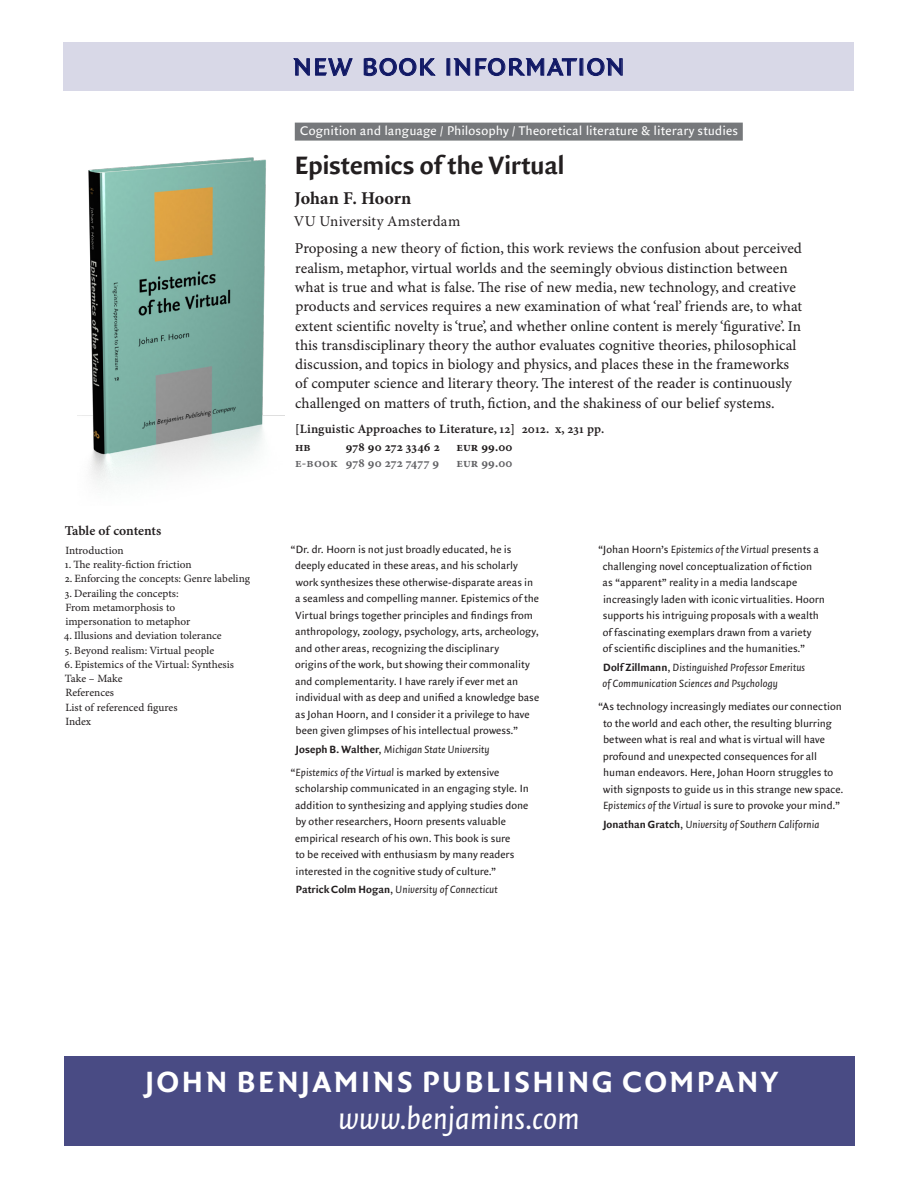
<style>
.page{position:relative;width:918px;height:1188px;background:#fff}
.page>*{position:absolute;margin:0;border:0;box-sizing:border-box;transform-origin:0 0}
.t1{font:33px "Quadraat Sans Small Caps";letter-spacing:.005em;color:#101865}
.t2{font:italic 33px "Quadraat Sans";letter-spacing:-.005em;color:#fff}
.t3{font:700 31.5px "Quadraat Sans";letter-spacing:.085em;color:#fff}
.t4{font:700 27px "Quadraat Sans";letter-spacing:-.005em;color:#231f20}
.authors{font:700 18px "Minion Pro";color:#231f20}
.blurb{font:15px/19.4px "Minion Pro Capt";color:#231f20}
.affiliation{font:15px "Minion Pro";letter-spacing:.01em;color:#231f20}
.subjects{font:13.5px "Quadraat Sans";letter-spacing:.01em;color:#fff}
.toc_heading{font:13.5px "Minion Pro Semibold Capt";letter-spacing:-.01em;color:#231f20}
.series{font:12.75px "Minion Pro Semibold Capt";letter-spacing:.01em;color:#231f20}
.edition-e-book{font:700 12.75px "Minion Pro";letter-spacing:.01em;color:#636366}
.editionworld{font:700 12.75px "Minion Pro";letter-spacing:.01em;color:#231f20}
.editionworld-2{font:12.75px "Minion Pro Semibold Capt";color:#231f20}
.quote{font:11.25px/16.5px "Quadraat Sans";letter-spacing:.005em;color:#231f20}
.quotesource{font:italic 11.25px/16.5px "Quadraat Sans";letter-spacing:.01em;color:#231f20}
.toc_title{font:11.1px/14.2px "Minion Pro Capt";color:#231f20}
.s1{font-family:"Minion Pro Semibold Capt";font-weight:400}
.s2{font-weight:700;font-style:normal}
.s3{font-style:normal}
.s4{font-style:italic}
</style>
<div class="page">
<div style="left:64px;top:43px;width:790px;height:48px;background:#d8d8e7"></div>
<svg style="left:293px;top:58px;width:60px;height:18px"></svg>
<svg style="left:364px;top:58px;width:71px;height:18px"></svg>
<svg style="left:453px;top:58px;width:124px;height:18px"></svg>
<svg style="left:587px;top:58px;width:36px;height:18px"></svg>
<div style="left:64px;top:1056px;width:790px;height:89px;background:#494b84"></div>
<div style="left:295px;top:123px;width:448px;height:18px;background:#76787b"></div>
<img style="left:77px;top:157px;width:208px;height:328px">
<p class="t1" style="left:293px;top:46px;width:335px">new book information</p>
<p class="toc_heading" style="left:65px;top:523px;width:98px">Table of contents</p>
<p class="toc_title" style="left:65px;top:544px;width:60px">Introduction</p>
<p class="toc_title" style="left:65px;top:558px;width:128px">1. The reality-fiction friction</p>
<p class="toc_title" style="left:65px;top:572px;width:187px">2. Enforcing the concepts: Genre labeling</p>
<p class="toc_title" style="left:65px;top:586px;width:127px">3. Derailing the concepts:<br>From metamorphosis to impersonation to metaphor</p>
<p class="toc_title" style="left:64px;top:629px;width:159px">4. Illusions and deviation tolerance</p>
<p class="toc_title" style="left:65px;top:644px;width:151px">5. Beyond realism: Virtual people</p>
<p class="toc_title" style="left:65px;top:658px;width:171px">6. Epistemics of the Virtual: Synthesis</p>
<p class="toc_title" style="left:65px;top:672px;width:59px">Take – Make</p>
<p class="toc_title" style="left:65px;top:686px;width:50px">References</p>
<p class="toc_title" style="left:65px;top:701px;width:114px">List of referenced figures</p>
<p class="toc_title" style="left:65px;top:715px;width:27px">Index</p>
<p class="subjects" style="left:300px;top:123px;width:439px">Cognition and language / Philosophy / Theoretical literature &amp; literary studies</p>
<p class="t4" style="left:295px;top:150px;width:271px">Epistemics of the Virtual</p>
<p class="authors" style="left:295px;top:186px;width:118px">Johan F. Hoorn</p>
<p class="affiliation" style="left:294px;top:211px;width:168px">VU University Amsterdam</p>
<p class="blurb" style="left:295px;top:240px;width:509px">Proposing a new theory of fiction, this work reviews the confusion about perceived realism, metaphor, virtual worlds and the seemingly obvious distinction between what is true and what is false. The rise of new media, new technology, and creative products and services requires a new examination of what ‘real’ friends are, to what extent scientific novelty is ‘true’, and whether online content is merely ‘figurative’. In this transdisciplinary theory the author evaluates cognitive theories, philosophical discussion, and topics in biology and physics, and places these in the frameworks of computer science and literary theory. The interest of the reader is continuously challenged on matters of truth, fiction, and the shakiness of our belief systems.</p>
<p class="series" style="left:295px;top:421px;width:311px">[Linguistic Approaches to Literature, 12] 2012. x, 231 pp.</p>
<p class="editionworld-2" style="left:295px;top:439px;width:17px">Hb</p>
<p class="editionworld" style="left:346px;top:438px;width:95px">978 90 272 3346 2</p>
<p class="editionworld" style="left:456px;top:438px;width:58px">EUR 99.00</p>
<p class="edition-e-book" style="left:295px;top:454px;width:146px"><span class="s1">E-book</span> 978 90 272 7477 9</p>
<p class="edition-e-book" style="left:456px;top:454px;width:58px">EUR 99.00</p>
<p class="quote" style="left:295px;top:541px;width:246px;text-indent:-4px">“Dr. dr. Hoorn is not just broadly educated, he is deeply educated in these areas, and his scholarly work synthesizes these otherwise-disparate areas in a seamless and compelling manner. Epistemics of the Virtual brings together principles and findings from anthropology, zoology, psychology, arts, archeology, and other areas, recognizing the disciplinary<br>origins of the work, but showing their commonality and complementarity. I have rarely if ever met an individual with as deep and unified a knowledge base as Johan Hoorn, and I consider it a privilege to have been given glimpses of his intellectual prowess.”</p>
<p class="quotesource" style="left:296px;top:741px;width:195px"><span class="s2">Joseph B. Walther</span><span class="s3">,</span> Michigan State University</p>
<p class="quote" style="left:295px;top:764px;width:235px;text-indent:-4px">“<span class="s4">Epistemics of the Virtual</span> is marked by extensive scholarship communicated in an engaging style. In addition to synthesizing and applying studies done by other researchers, Hoorn presents valuable empirical research of his own. This book is sure<br>to be received with enthusiasm by many readers interested in the cognitive study of culture.”</p>
<p class="quotesource" style="left:296px;top:882px;width:203px"><span class="s2">Patrick Colm Hogan</span><span class="s3">,</span> University of Connecticut</p>
<p class="quote" style="left:603px;top:541px;width:224px;text-indent:-4px">“Johan Hoorn’s <span class="s4">Epistemics of the Virtual</span> presents a challenging novel conceptualization of fiction as “apparent” reality in a media landscape increasingly laden with iconic virtualities. Hoorn supports his intriguing proposals with a wealth of fascinating exemplars drawn from a variety<br>of scientific disciplines and the humanities.”</p>
<p class="quotesource" style="left:603px;top:659px;width:204px"><span class="s2">Dolf Zillmann</span><span class="s3">,</span> Distinguished Professor Emeritus of Communication Sciences and Psychology</p>
<p class="quote" style="left:603px;top:698px;width:242px;text-indent:-5px">“As technology increasingly mediates our connection to the world and each other, the resulting blurring between what is real and what is virtual will have profound and unexpected consequences for all human endeavors. Here, Johan Hoorn struggles to with signposts to guide us in this strange new space.<br><span class="s4">Epistemics of the Virtual</span> is sure to provoke your mind.”</p>
<p class="quotesource" style="left:603px;top:816px;width:218px"><span class="s2">Jonathan Gratch</span><span class="s3">,</span> University of Southern California</p>
<p class="t3" style="left:146px;top:1063px;width:634px">JOHN BENJAMINS PUBLISHING COMPANY</p>
<p class="t2" style="left:338px;top:1101px;width:243px">www.benjamins.com</p>
</div>
